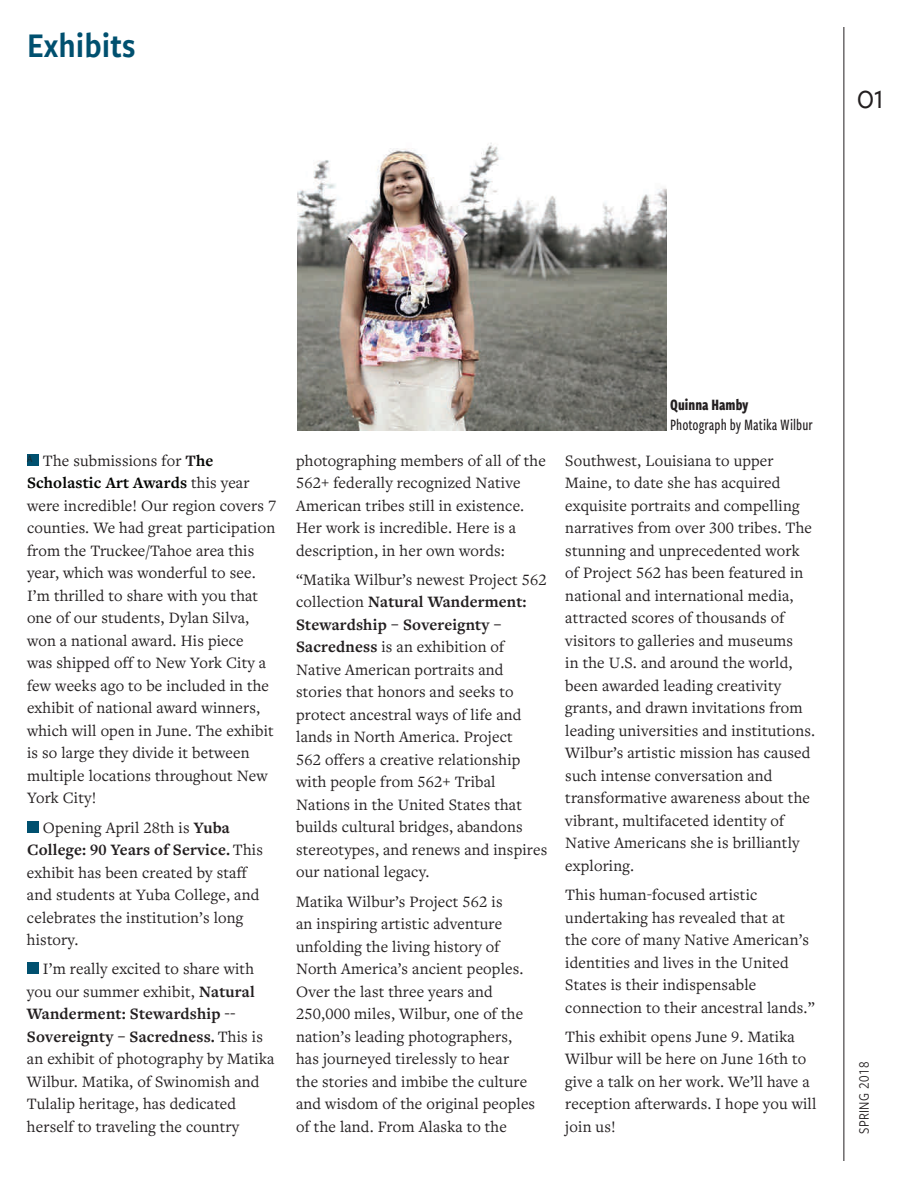
<style>
.page{position:relative;width:918px;height:1188px;background:#fff}
.page>*{position:absolute;margin:0;border:0;box-sizing:border-box;transform-origin:0 0}
.t1{font:36px "Freight Sans Cnd Pro Semi";color:#00506f}
.t2{font:36px "Freight Sans Cnd Pro";color:#231f20}
.t3{font:16.5px/22.5px "Freight Text Pro";letter-spacing:.01em;color:#231f20}
.t4{font:500 16.5px "Freight Sans Cmp Pro";letter-spacing:.005em;color:#231f20}
.t5{font:700 16.5px "Freight Sans Cmp Pro";letter-spacing:.005em;color:#231f20}
.t6{font:15px "Freight Sans Cnd Pro";letter-spacing:.025em;color:#231f20}
.s1{font-weight:700}
.s2{font-weight:700;color:#040503}
</style>
<div class="page">
<hr style="left:844px;top:27px;width:1px;height:1134px;background:#231f20">
<div style="left:27px;top:454px;width:12px;height:12px;background:#00506f"></div>
<div style="left:27px;top:821px;width:12px;height:12px;background:#00506f"></div>
<div style="left:27px;top:963px;width:12px;height:11px;background:#00506f"></div>
<img style="left:297px;top:143px;width:369px;height:288px">
<h1 class="t1" style="left:27px;top:21px;width:110px">Exhibits</h1>
<h1 class="t2" style="left:857px;top:72px;width:29px">01</h1>
<p class="t3" style="left:27px;top:449px;width:251px"><sup>A</sup> The submissions for <span class="s1">T</span><span class="s2">he<br>Scholastic Art Awards</span> this year were incredible! Our region covers 7 counties. We had great participation from the Truckee/Tahoe area this year, which was wonderful to see.<br>I’m thrilled to share with you that one of our students, Dylan Silva, won a national award. His piece<br>was shipped off to New York City a few weeks ago to be included in the exhibit of national award winners, which will open in June. The exhibit is so large they divide it between multiple locations throughout New<br>York City!</p>
<p class="t3" style="left:27px;top:816px;width:237px;text-indent:16px">Opening April 28th is <span class="s1">Yuba<br>College: 90 Years of Service.</span> This exhibit has been created by staff and students at Yuba College, and celebrates the institution’s long history.</p>
<p class="t3" style="left:27px;top:957px;width:249px;text-indent:16px">I’m really excited to share with you our summer exhibit, <span class="s1">Natural<br>Wanderment: Stewardship --<br>Sovereignty – Sacredness.</span> This is an exhibit of photography by Matika<br>Wilbur. Matika, of Swinomish and<br>Tulalip heritage, has dedicated herself to traveling the country</p>
<p class="t3" style="left:296px;top:448px;width:251px">photographing members of all of the 562+ federally recognized Native American tribes still in existence.<br>Her work is incredible. Here is a description, in her own words:</p>
<p class="t3" style="left:296px;top:568px;width:253px">“Matika Wilbur’s newest Project 562 collection <span class="s1">Natural Wanderment:<br>Stewardship – Sovereignty –<br>Sacredness</span> is an exhibition of<br>Native American portraits and stories that honors and seeks to protect ancestral ways of life and lands in North America. Project<br>562 offers a creative relationship with people from 562+ Tribal<br>Nations in the United States that builds cultural bridges, abandons stereotypes, and renews and inspires our national legacy.</p>
<p class="t3" style="left:296px;top:890px;width:241px">Matika Wilbur’s Project 562 is<br>an inspiring artistic adventure unfolding the living history of<br>North America’s ancient peoples.<br>Over the last three years and<br>250,000 miles, Wilbur, one of the nation’s leading photographers, has journeyed tirelessly to hear the stories and imbibe the culture and wisdom of the original peoples of the land. From Alaska to the</p>
<p class="t5" style="left:670px;top:393px;width:80px">Quinna Hamby</p>
<p class="t4" style="left:670px;top:413px;width:144px">Photograph by Matika Wilbur</p>
<p class="t3" style="left:565px;top:449px;width:251px">Southwest, Louisiana to upper Maine, to date she has acquired exquisite portraits and compelling narratives from over 300 tribes. The stunning and unprecedented work of Project 562 has been featured in national and international media, attracted scores of thousands of visitors to galleries and museums<br>in the U.S. and around the world, been awarded leading creativity grants, and drawn invitations from leading universities and institutions.<br>Wilbur’s artistic mission has caused such intense conversation and transformative awareness about the vibrant, multifaceted identity of Native Americans she is brilliantly exploring.</p>
<p class="t3" style="left:565px;top:883px;width:251px">This human-focused artistic undertaking has revealed that at<br>the core of many Native American’s identities and lives in the United States is their indispensable connection to their ancestral lands.”</p>
<p class="t3" style="left:565px;top:1025px;width:253px">This exhibit opens June 9. Matika<br>Wilbur will be here on June 16th to give a talk on her work. We’ll have a reception afterwards. I hope you will join us!</p>
<p class="t6" style="left:854px;top:1134px;width:74px;rotate:-90deg">SPRING 2018</p>
</div>
